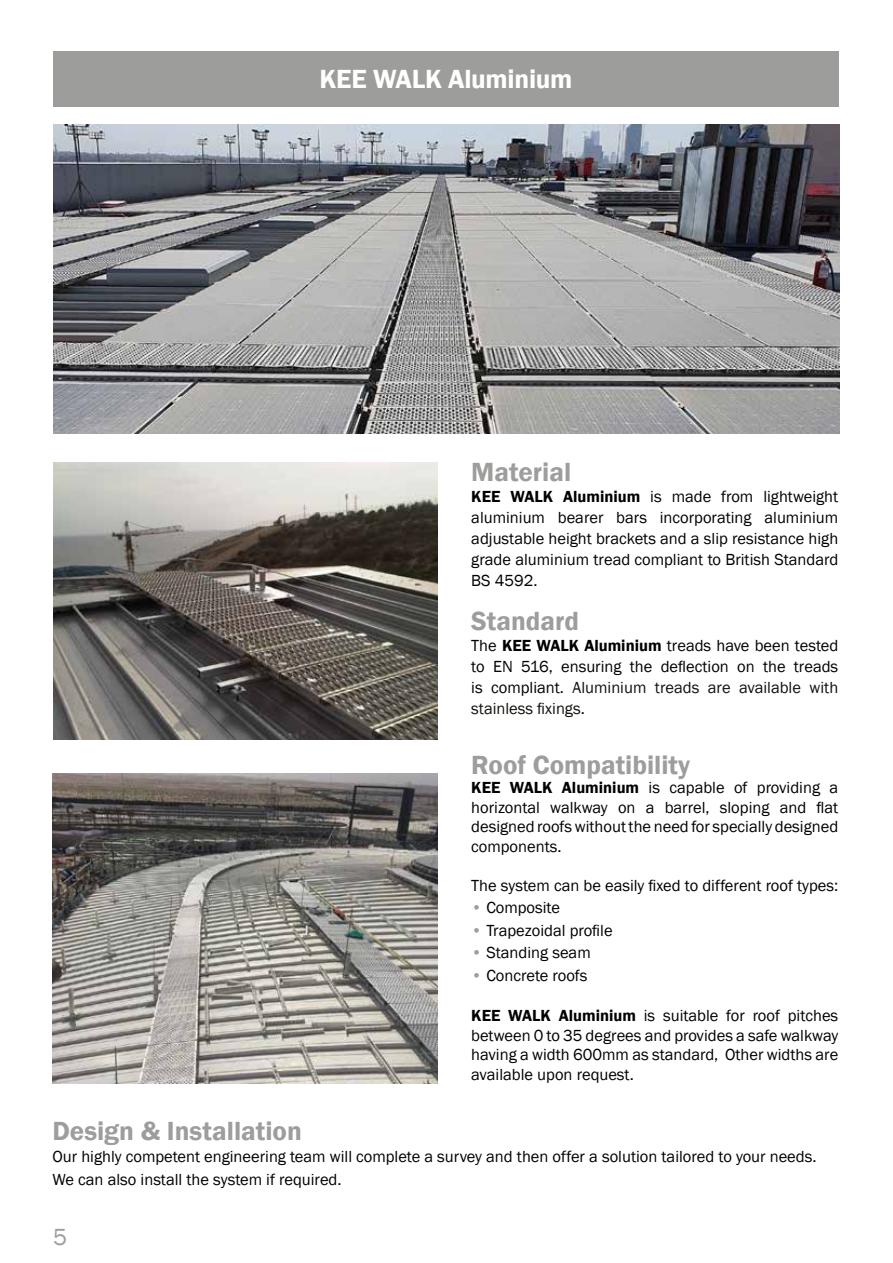
<style>
.page{position:relative;width:893px;height:1263px;background:#fff}
.page>*{position:absolute;margin:0;border:0;box-sizing:border-box;transform-origin:0 0}
.t1{font:600 27px "Franklin Gothic";color:#9d9d9c}
.t2{font:600 27px "Franklin Gothic";letter-spacing:-.01em;color:#fff}
.t3{font:24px "Franklin Gothic";color:#9d9d9c}
.t4{font:16.5px/21px "Franklin Gothic";color:#000;text-align:justify}
.s1{font-weight:600}
.s2{color:#12100b}
.s3{color:#9d9d9c}
</style>
<div class="page">
<div style="left:53px;top:51px;width:786px;height:55px;background:#9d9d9c"></div>
<img style="left:54px;top:124px;width:785px;height:310px">
<img style="left:52px;top:773px;width:386px;height:311px">
<img style="left:54px;top:462px;width:384px;height:278px">
<h1 class="t2" style="left:320px;top:62px;width:254px">KEE WALK Aluminium</h1>
<h1 class="t1" style="left:471px;top:456px;width:101px">Material</h1>
<p class="t4" style="left:471px;top:487px;width:368px"><span class="s1">KEE WALK Aluminium</span> is made from lightweight aluminium bearer bars incorporating aluminium adjustable height brackets and a slip resistance high grade aluminium tread compliant to British Standard BS 4592.</p>
<h1 class="t1" style="left:471px;top:604px;width:109px">Standard</h1>
<p class="t4" style="left:471px;top:635px;width:368px">The <span class="s1">KEE WALK Aluminium</span> treads have been tested to EN 516, ensuring the deflection on the treads is compliant. <span class="s2">Aluminium treads are available with stainless fixings</span>.</p>
<h1 class="t1" style="left:471px;top:748px;width:220px">Roof Compatibility</h1>
<p class="t4" style="left:471px;top:778px;width:368px;line-height:19.5px"><span class="s1">KEE WALK Aluminium</span> is capable of providing a horizontal walkway on a barrel, sloping and flat designed roofs without the need for specially designed components.</p>
<p class="t4" style="left:471px;top:875px;width:368px">The system can be easily fixed to different roof types:</p>
<p class="t4" style="left:471px;top:898px;width:90px"><span class="s3">•</span> Composite</p>
<p class="t4" style="left:471px;top:920px;width:143px"><span class="s3">•</span> Trapezoidal profile</p>
<p class="t4" style="left:471px;top:943px;width:121px"><span class="s3">•</span> Standing seam</p>
<p class="t4" style="left:471px;top:965px;width:118px"><span class="s3">•</span> Concrete roofs</p>
<p class="t4" style="left:471px;top:1006px;width:368px;line-height:19.5px"><span class="s1">KEE WALK Aluminium</span> is suitable for roof pitches between 0 to 35 degrees and provides a safe walkway having a width 600mm as standard, Other widths are available upon request.</p>
<h1 class="t1" style="left:52px;top:1114px;width:251px">Design &amp; Installation</h1>
<p class="t4" style="left:52px;top:1146px;width:766px;line-height:22.5px">Our highly competent engineering team will complete a survey and then offer a solution tailored to your needs.<br>We can also install the system if required.</p>
<h2 class="t3" style="left:53px;top:1222px;width:16px">5</h2>
</div>
